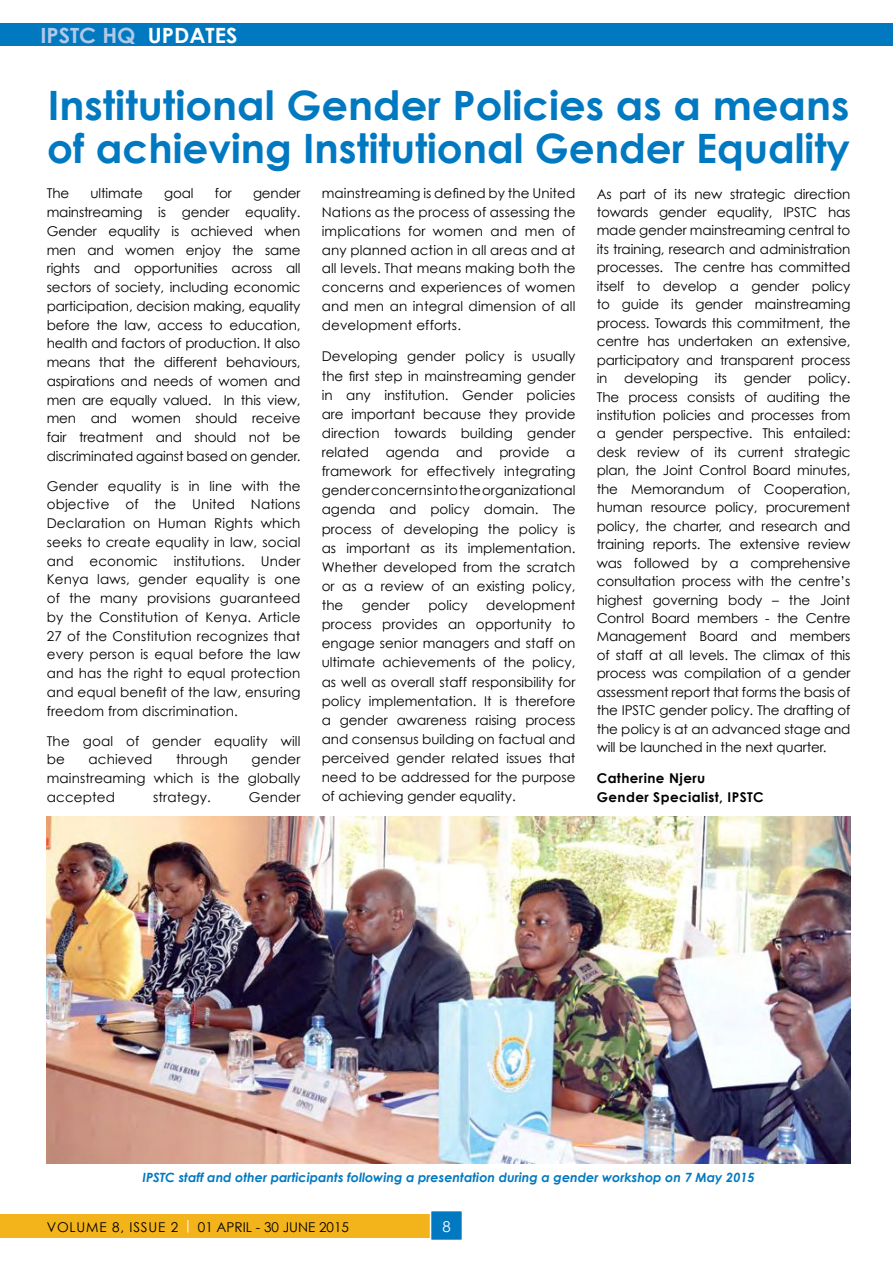
<style>
.page{position:relative;width:893px;height:1263px;background:#fff}
.page>*{position:absolute;margin:0;border:0;box-sizing:border-box;transform-origin:0 0}
.t1{font:700 40.5px/43.5px "Century Gothic";color:#0079c1}
.t2{font:700 21px "Century Gothic";color:#b1c9e8;scale:1.04 1}
.t3{font:15px "Century Gothic";color:#fff}
.t4{font:13.5px/18.8px "Century Gothic";color:#000;text-align:justify}
.t5{font:700 13.5px/18.8px "Century Gothic";letter-spacing:.03em;color:#000}
.t6{font:italic 700 12.75px "Century Gothic";color:#0079c1}
.s1{color:#fff}
</style>
<div class="page">
<div style="left:0;top:1214px;width:462px;height:24px;background:#f2b31b"></div>
<div style="left:0;top:23px;width:893px;height:23px;background:#0079c1"></div>
<div style="left:430px;top:1210px;width:33px;height:31px;background:#0079c1;border:2px solid #fff"></div>
<img style="left:47px;top:816px;width:803px;height:347px">
<h2 class="t2" style="left:40px;top:22px;width:191px">IPSTC H Q <span class="s1">UPDATES</span></h2>
<h1 class="t1" style="left:47px;top:82px;width:804px">Institutional Gender Policies as a means of achieving Institutional Gender Equality</h1>
<p class="t4" style="left:47px;top:184px;width:24px">The</p>
<p class="t4" style="left:90px;top:184px;width:54px">ultimate</p>
<p class="t4" style="left:164px;top:184px;width:31px">goal</p>
<p class="t4" style="left:215px;top:184px;width:19px">for</p>
<p class="t4" style="left:322px;top:184px;width:255px">mainstreaming is defined by the United Nations as the process of assessing the implications for women and men of any planned action in all areas and at all levels. That means making both the concerns and experiences of women and men an integral dimension of all development efforts.</p>
<p class="t4" style="left:322px;top:347px;width:255px">Developing gender policy is usually the first step in mainstreaming gender in any institution. Gender policies are important because they provide direction towards building gender related agenda and provide a framework for effectively integrating gender concerns into the organizational agenda and policy domain. The process of developing the policy is as important as its implementation.<br>Whether developed from the scratch or as a review of an existing policy, the</p>
<p class="t4" style="left:47px;top:184px;width:255px;text-indent:206px">gender mainstreaming is gender equality.<br>Gender equality is achieved when men and women enjoy the same rights and opportunities across all sectors of society, including economic participation, decision making, equality before the law, access to education, health and factors of production. It also means that the different behaviours, aspirations and needs of women and men are equally valued. In this view, men and women should receive fair treatment and should not be discriminated against based on gender.</p>
<p class="t4" style="left:47px;top:476px;width:255px">Gender equality is in line with the objective of the U nited Nations Declaration on Human Rights which seeks to create equality in law, social and economic institutions. U nder Kenya laws, gender equality is one of the many provisions guaranteed by the Constitution of Kenya. Article 27 of the Constitution recognizes that every person is equal before the law and has the right to equal protection and equal benefit of the law, ensuring freedom from discrimination.</p>
<p class="t4" style="left:47px;top:731px;width:255px">The goal of gender equality will be</p>
<p class="t4" style="left:597px;top:184px;width:255px">As part of its new strategic direction towards gender equality, IPSTC has made gender mainstreaming central to its training, research and administration processes. The centre has committed itself to develop a gender policy to guide its gender mainstreaming process. Towards this commitment, the centre has undertaken an extensive, participatory and transparent process in developing its gender policy.<br>The process consists of auditing the institution policies and processes from a gender perspective. This entailed: desk review of its current strategic plan, the Joint Control Board minutes, the Memorandum of Cooperation, human resource policy, procurement policy, the charter, and research and training reports. The extensive review was followed by a comprehensive consultation process with the centre’s highest governing body – the Joint Control Board members - the Centre Management Board and members of staff at all levels. The climax of this process was compilation of a gender assessment report that forms the basis of the IPSTC gender policy. The drafting of the policy is at an advanced stage and will be launched in the next quarter.</p>
<p class="t5" style="left:597px;top:768px;width:168px">Catherine Njeru<br>Gender Specialist, IPSTC</p>
<p class="t4" style="left:362px;top:596px;width:50px">gender</p>
<p class="t4" style="left:428px;top:596px;width:41px">policy</p>
<p class="t4" style="left:322px;top:595px;width:255px;text-indent:164px">development process provides an opportunity to engage senior managers and staff on ultimate achievements of the policy, as well as overall staff responsibility for policy implementation. It is therefore a gender awareness raising process and consensus building on factual and perceived gender related issues that need to be addressed for the purpose of achieving gender equality.</p>
<p class="t4" style="left:88px;top:750px;width:66px">achieved</p>
<p class="t4" style="left:176px;top:750px;width:53px">through</p>
<p class="t4" style="left:47px;top:750px;width:255px;text-indent:205px">gender mainstreaming which is the globally accepted</p>
<p class="t4" style="left:153px;top:787px;width:59px">strategy.</p>
<p class="t4" style="left:249px;top:787px;width:53px">Gender</p>
<p class="t6" style="left:142px;top:1169px;width:614px">IPSTC staff and other participants following a presentation during a gender workshop on 7 May 2015</p>
<p class="t4" style="left:47px;top:1217px;width:304px">Volume 8, Issue 2 <span class="s1">|</span> 01 APRIL - 30 JUNE 2015</p>
<p class="t3" style="left:442px;top:1217px;width:10px">8</p>
</div>
